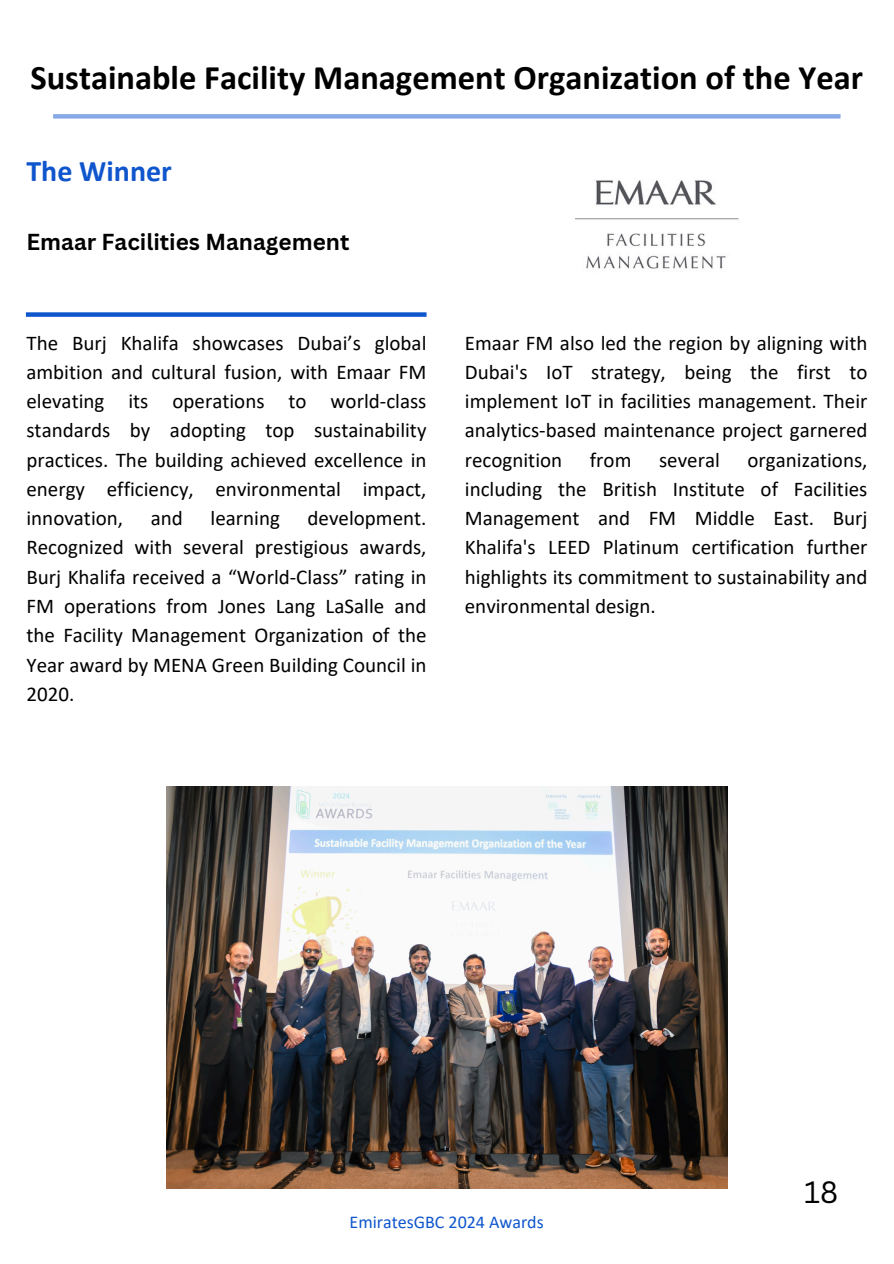
<style>
.page{position:relative;width:894px;height:1264px;background:#fff}
.page>*{position:absolute;margin:0;border:0;box-sizing:border-box;transform-origin:0 0}
.t1{font:700 34.5px "Calibri";color:#000}
.t2{font:700 30px "Calibri";color:#0f56cd}
.t3{font:30px "Canva Sans";color:#000}
.t4{font:700 22.5px "Canva Sans";color:#000}
.t5{font:21px/29.2px "Calibri";color:#000;text-align:justify}
.t6{font:18px "Calibri";color:#0f56cd}
</style>
<div class="page">
<div style="left:53px;top:114px;width:787px;height:5px;background:#87aae6"></div>
<img style="left:575px;top:180px;width:164px;height:89px">
<img style="left:166px;top:786px;width:560px;height:401px">
<div style="left:26px;top:312px;width:400px;height:5px;background:#0f56cd"></div>
<p class="t1" style="left:30px;top:63px;width:833px">Sustainable Facility Management Organization of the Year</p>
<h4 class="t2" style="left:26px;top:159px;width:147px">The Winner</h4>
<h2 class="t4" style="left:26px;top:226px;width:324px">Emaar Facilities Management</h2>
<p class="t5" style="left:26px;top:330px;width:401px">The Burj Khalifa showcases Dubai’s global ambition and cultural fusion, with Emaar FM elevating its operations to world-class standards by adopting top sustainability practices. The building achieved excellence in energy efficiency, environmental impact, innovation,</p>
<p class="t5" style="left:26px;top:505px;width:401px;text-indent:281px">development.<br>Recognized with several prestigious awards, Burj Khalifa received a “World-Class” rating in FM operations from Jones Lang LaSalle and the Facility Management Organization of the Year award by MENA Green Building Council in 2020.</p>
<p class="t5" style="left:151px;top:505px;width:34px">and</p>
<p class="t5" style="left:210px;top:505px;width:71px">learning</p>
<p class="t5" style="left:464px;top:330px;width:404px">Emaar FM also led the region by aligning with Dubai's IoT strategy, being the first to implement IoT in facilities management. Their analytics-based maintenance project garnered recognition</p>
<p class="t5" style="left:589px;top:447px;width:43px">from</p>
<p class="t5" style="left:659px;top:447px;width:62px">several</p>
<p class="t5" style="left:464px;top:447px;width:404px;text-indent:282px">organizations, including the British Institute of Facilities Management and FM Middle East. Burj Khalifa's LEED Platinum certification further highlights its commitment to sustainability and environmental design.</p>
<h2 class="t3" style="left:804px;top:1170px;width:36px">18</h2>
<h1 class="t6" style="left:349px;top:1214px;width:196px">EmiratesGBC 2024 Awards</h1>
</div>
